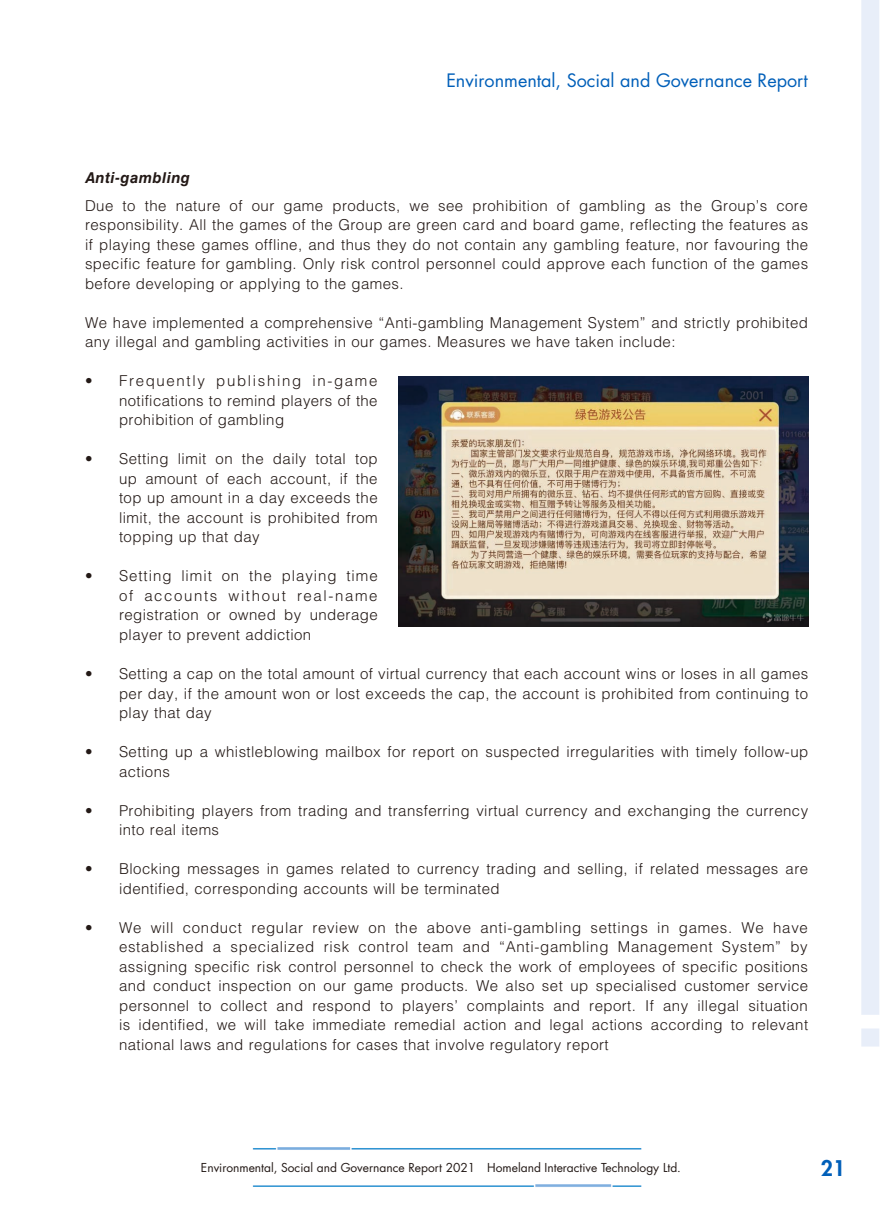
<style>
.page{position:relative;width:893px;height:1212px;background:#fff}
.page>*{position:absolute;margin:0;border:0;box-sizing:border-box;transform-origin:0 0}
.t1{font:800 21px "Futura Std";color:#005fb9}
.t2{font:18px "Futura Std";color:#005fb9}
.t3{font:300 15px/19.5px "Helvetica LT Std";letter-spacing:.03em;color:#231916;text-align:justify}
.t4{font:italic 700 15px "Helvetica LT Std";letter-spacing:.03em;color:#231916}
.t5{font:12px "Futura Std";color:#231916}
</style>
<div class="page">
<img style="left:252px;top:0;width:627px;height:1187px">
<img style="left:399px;top:377px;width:410px;height:250px">
<p class="t2" style="left:446px;top:69px;width:363px">Environmental, Social and Governance Report</p>
<p class="t4" style="left:85px;top:168px;width:107px">Anti-gambling</p>
<p class="t3" style="left:85px;top:196px;width:725px">Due to the nature of our game products, we see prohibition of gambling as the Group’s core responsibility. All the games of the Group are green card and board game, reflecting the features as if playing these games offline, and thus they do not contain any gambling feature, nor favouring the specific feature for gambling. Only risk control personnel could approve each function of the games before developing or applying to the games.</p>
<p class="t3" style="left:85px;top:313px;width:725px">We have implemented a comprehensive “Anti-gambling Management System” and strictly prohibited any illegal and gambling activities in our games. Measures we have taken include:</p>
<p class="t3" style="left:119px;top:371px;width:260px;text-indent:-34px">• Frequently publishing in-game notifications to remind players of the prohibition of gambling</p>
<p class="t3" style="left:119px;top:449px;width:260px;text-indent:-34px">• Setting limit on the daily total top up amount of each account, if the top up amount in a day exceeds the limit, the account is prohibited from topping up that day</p>
<p class="t3" style="left:119px;top:566px;width:260px;text-indent:-34px">• Setting limit on the playing time of accounts without real-name registration or owned by underage player to prevent addiction</p>
<p class="t3" style="left:119px;top:664px;width:691px;text-indent:-34px">• Setting a cap on the total amount of virtual currency that each account wins or loses in all games per day, if the amount won or lost exceeds the cap, the account is prohibited from continuing to play that day</p>
<p class="t3" style="left:119px;top:742px;width:691px;text-indent:-34px">• Setting up a whistleblowing mailbox for report on suspected irregularities with timely follow-up actions</p>
<p class="t3" style="left:119px;top:800px;width:691px;text-indent:-34px">• Prohibiting players from trading and transferring virtual currency and exchanging the currency into real items</p>
<p class="t3" style="left:119px;top:859px;width:691px;text-indent:-34px">• Blocking messages in games related to currency trading and selling, if related messages are identified, corresponding accounts will be terminated</p>
<p class="t3" style="left:119px;top:917px;width:691px;text-indent:-34px">• We will conduct regular review on the above anti-gambling settings in games. We have established a specialized risk control team and “Anti-gambling Management System” by assigning specific risk control personnel to check the work of employees of specific positions and conduct inspection on our game products. We also set up specialised customer service personnel to collect and respond to players’ complaints and report. If any illegal situation is identified, we will take immediate remedial action and legal actions according to relevant national laws and regulations for cases that involve regulatory report</p>
<p class="t5" style="left:201px;top:1160px;width:482px">Environmental, Social and Governance Report 2021 Homeland Interactive Technology Ltd.</p>
<h1 class="t1" style="left:821px;top:1155px;width:26px">21</h1>
</div>
